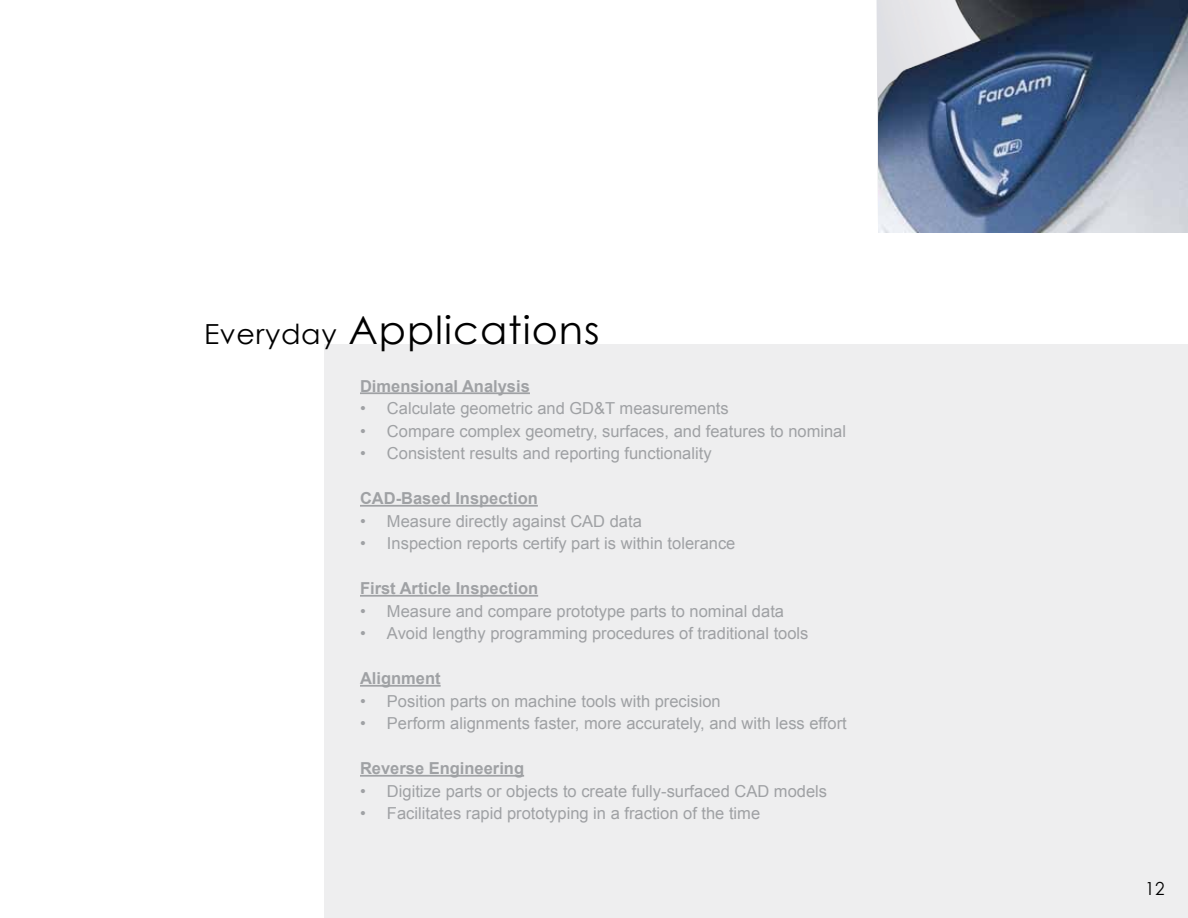
<style>
.page{position:relative;width:1188px;height:918px;background:#fff}
.page>*{position:absolute;margin:0;border:0;box-sizing:border-box;transform-origin:0 0}
.t1{font:38.7px "Century Gothic";letter-spacing:.025em;color:#000}
.t2{font:18px "Century Gothic";color:#000;scale:.95 1}
.t3{font:16.5px "Arial";color:#9fa1a4}
.t4{font:700 16.5px "Arial";color:#9fa1a4}
.s1{font-size:27.75px}
</style>
<div class="page">
<div style="left:324px;top:344px;width:864px;height:574px;background:#eeeeef"></div>
<hr style="left:360px;top:392px;width:170px;height:2px;background:#9fa1a4">
<hr style="left:360px;top:505px;width:178px;height:2px;background:#9fa1a4">
<hr style="left:360px;top:595px;width:178px;height:2px;background:#9fa1a4">
<hr style="left:360px;top:685px;width:81px;height:2px;background:#9fa1a4">
<hr style="left:360px;top:775px;width:164px;height:2px;background:#9fa1a4">
<img style="left:879px;top:0;width:309px;height:232px">
<h1 class="t1" style="left:204px;top:303px;width:397px"><span class="s1">Everyday</span> Applications</h1>
<p class="t4" style="left:360px;top:375px;width:171px">Dimensional Analysis</p>
<p class="t3" style="left:360px;top:397px;width:370px">• Calculate geometric and GD&amp;T measurements</p>
<p class="t3" style="left:360px;top:420px;width:488px">• Compare complex geometry, surfaces, and features to nominal</p>
<p class="t3" style="left:360px;top:442px;width:353px">• Consistent results and reporting functionality</p>
<p class="t4" style="left:360px;top:487px;width:179px">CAD-Based Inspection</p>
<p class="t3" style="left:360px;top:510px;width:283px">• Measure directly against CAD data</p>
<p class="t3" style="left:360px;top:532px;width:377px">• Inspection reports certify part is within tolerance</p>
<p class="t4" style="left:360px;top:577px;width:180px">First Article Inspection</p>
<p class="t3" style="left:360px;top:600px;width:426px">• Measure and compare prototype parts to nominal data</p>
<p class="t3" style="left:360px;top:622px;width:450px">• Avoid lengthy programming procedures of traditional tools</p>
<p class="t4" style="left:360px;top:667px;width:82px">Alignment</p>
<p class="t3" style="left:360px;top:690px;width:362px">• Position parts on machine tools with precision</p>
<p class="t3" style="left:360px;top:712px;width:488px">• Perform alignments faster, more accurately, and with less effort</p>
<p class="t4" style="left:360px;top:757px;width:166px">Reverse Engineering</p>
<p class="t3" style="left:360px;top:780px;width:469px">• Digitize parts or objects to create fully-surfaced CAD models</p>
<p class="t3" style="left:360px;top:802px;width:402px">• Facilitates rapid prototyping in a fraction of the time</p>
<p class="t2" style="left:1145px;top:876px;width:22px">12</p>
</div>
